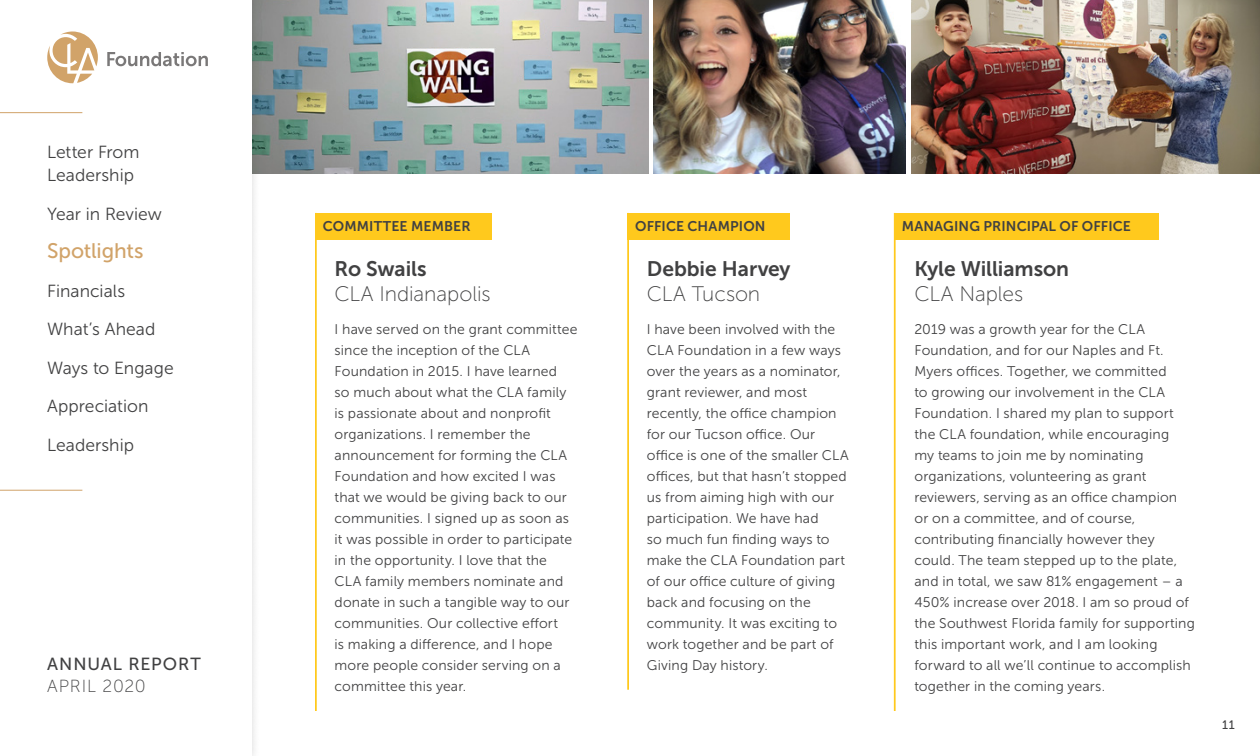
<style>
.page{position:relative;width:1260px;height:756px;background:#fff}
.page>*{position:absolute;margin:0;border:0;box-sizing:border-box;transform-origin:0 0}
.t1{font:21px "Museo Sans 700";letter-spacing:-.005em;color:#414142}
.t2{font:21px "Museo Sans 100";letter-spacing:-.005em;color:#414142}
.t3{font:21px "Museo Sans 500";letter-spacing:-.005em;color:#d1a369}
.t4{font:17.5px/22.8px "Museo Sans 300";color:#414142}
.t5{font:17.5px "Museo Sans 500";letter-spacing:.055em;color:#414142}
.t6{font:17.5px "Museo Sans 100";letter-spacing:.045em;color:#414142}
.t7{font:14px/21px "Museo Sans 300";letter-spacing:.01em;color:#414142}
.t8{font:14px "Museo Sans 700";letter-spacing:.01em;color:#414142}
.t9{font:12.25px "Museo Sans 500";color:#414142}
</style>
<div class="page">
<hr style="left:627px;top:213px;width:2px;height:477px;background:#ffc91d">
<div style="left:627px;top:213px;width:163px;height:26px;background:#ffc91d"></div>
<hr style="left:894px;top:213px;width:2px;height:498px;background:#ffc91d">
<div style="left:894px;top:213px;width:264px;height:26px;background:#ffc91d"></div>
<img style="left:654px;top:0;width:252px;height:174px">
<img style="left:261px;top:0;width:387px;height:174px">
<img style="left:911px;top:0;width:349px;height:174px">
<div style="left:0;top:0;width:261px;height:756px;background:#414142;opacity:.2"></div>
<div style="left:0;top:0;width:252px;height:756px;background:#fff"></div>
<hr style="left:0;top:112px;width:82px;height:1px;background:#d1a369">
<hr style="left:0;top:490px;width:82px;height:1px;background:#d1a369">
<svg style="left:107px;top:52px;width:101px;height:14px"></svg>
<svg style="left:47px;top:32px;width:51px;height:51px"></svg>
<hr style="left:315px;top:213px;width:2px;height:498px;background:#ffc91d">
<div style="left:315px;top:213px;width:176px;height:26px;background:#ffc91d"></div>
<p class="t4" style="left:47px;top:141px;width:94px">Letter From<br>Leadership</p>
<p class="t4" style="left:47px;top:202px;width:116px">Year in Review</p>
<h1 class="t3" style="left:47px;top:239px;width:98px">Spotlights</h1>
<p class="t4" style="left:47px;top:279px;width:80px">Financials</p>
<p class="t4" style="left:47px;top:318px;width:110px">What’s Ahead</p>
<p class="t4" style="left:47px;top:356px;width:128px">Ways to Engage</p>
<p class="t4" style="left:47px;top:395px;width:103px">Appreciation</p>
<p class="t4" style="left:47px;top:433px;width:88px">Leadership</p>
<p class="t5" style="left:47px;top:654px;width:155px">ANNUAL REPORT</p>
<p class="t6" style="left:47px;top:677px;width:100px">APRIL 2020</p>
<p class="t8" style="left:323px;top:219px;width:149px">COMMITTEE MEMBER</p>
<h1 class="t1" style="left:335px;top:257px;width:94px">Ro Swails</h1>
<h1 class="t2" style="left:335px;top:283px;width:157px">CLA Indianapolis</h1>
<p class="t7" style="left:335px;top:319px;width:244px">I have served on the grant committee since the inception of the CLA<br>Foundation in 2015. I have learned<br>so much about what the CLA family is passionate about and nonprofit organizations. I remember the announcement for forming the CLA<br>Foundation and how excited I was that we would be giving back to our communities. I signed up as soon as it was possible in order to participate in the opportunity. I love that the<br>CLA family members nominate and donate in such a tangible way to our communities. Our collective effort<br>is making a difference, and I hope more people consider serving on a committee this year.</p>
<p class="t8" style="left:635px;top:219px;width:132px">OFFICE CHAMPION</p>
<h1 class="t1" style="left:647px;top:257px;width:145px">Debbie Harvey</h1>
<h1 class="t2" style="left:647px;top:283px;width:115px">CLA Tucson</h1>
<p class="t7" style="left:647px;top:319px;width:203px">I have been involved with the<br>CLA Foundation in a few ways over the years as a nominator, grant reviewer, and most recently, the office champion for our Tucson office. Our office is one of the smaller CLA offices, but that hasn’t stopped us from aiming high with our participation. We have had<br>so much fun finding ways to make the CLA Foundation part of our office culture of giving back and focusing on the community. It was exciting to work together and be part of<br>Giving Day history.</p>
<p class="t8" style="left:902px;top:219px;width:231px">MANAGING PRINCIPAL OF OFFICE</p>
<h1 class="t1" style="left:914px;top:257px;width:156px">Kyle Williamson</h1>
<h1 class="t2" style="left:914px;top:283px;width:110px">CLA Naples</h1>
<p class="t7" style="left:914px;top:319px;width:282px">2019 was a growth year for the CLA Foundation, and for our Naples and Ft.<br>Myers offices. Together, we committed<br>to growing our involvement in the CLA Foundation. I shared my plan to support the CLA foundation, while encouraging<br>my teams to join me by nominating organizations, volunteering as grant reviewers, serving as an office champion<br>or on a committee, and of course, contributing financially however they could. The team stepped up to the plate, and in total, we saw 81% engagement – a 450% increase over 2018. I am so proud of the Southwest Florida family for supporting this important work, and I am looking forward to all we’ll continue to accomplish together in the coming years.</p>
<p class="t9" style="left:1222px;top:718px;width:14px">11</p>
</div>
